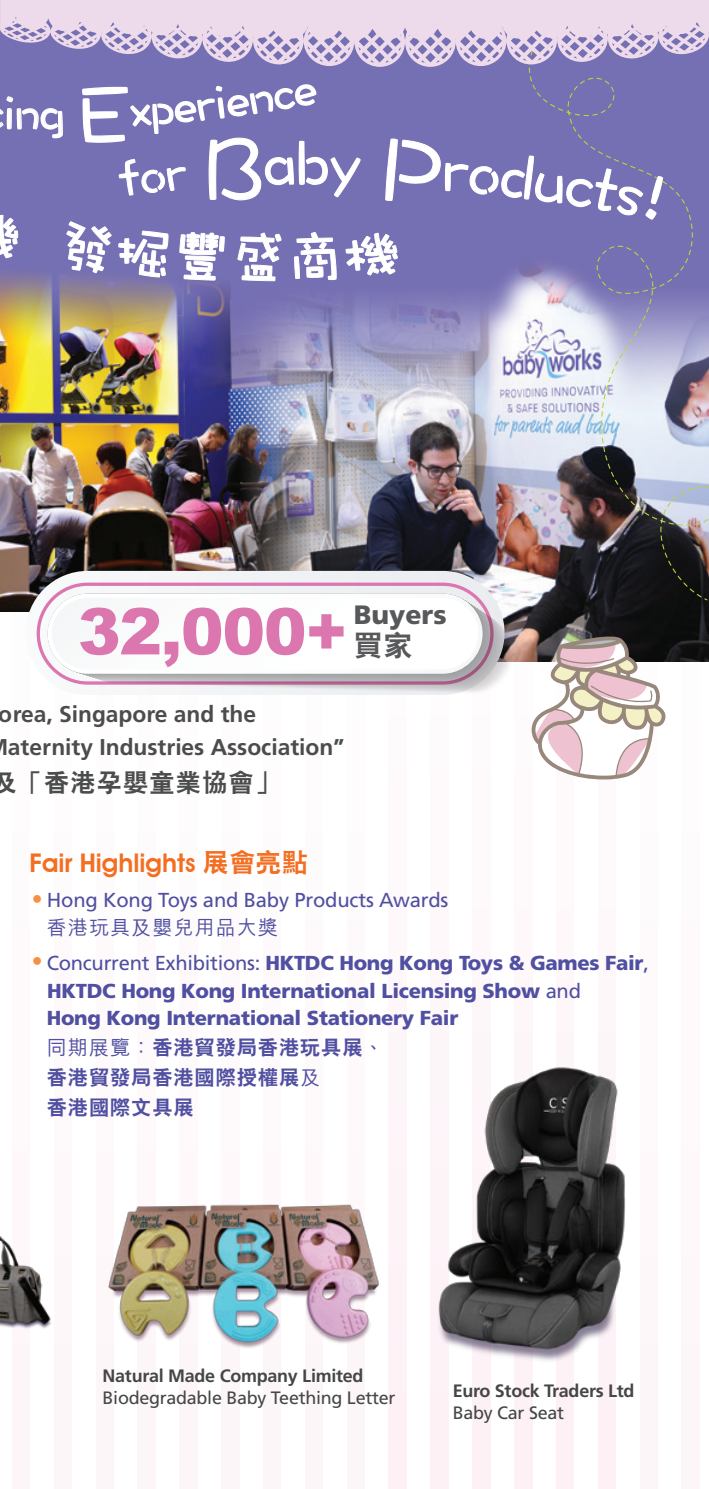
<style>
.page{position:relative;width:709px;height:1489px;background:#fff}
.page>*{position:absolute;margin:0;border:0;box-sizing:border-box;transform-origin:0 0}
.t1{font:900 64.25px "Arial";color:#db76af}
.t2{font:64.25px "DF Wa Wa TC W5";color:#fff}
.t3{font:59px "DF Wa Wa TC W5";color:#fff}
.t4{font:47.5px "DF Wa Wa TC W5";color:#fff}
.t5{font:800 28.75px "C Hei 2 HK";color:#57585a}
.t6{font:900 26.5px "Frutiger";color:#57585a}
.t7{font:600 25.75px "Avant Garde IT Cby BT";color:#f36e21}
.t8{font:800 25px "C Hei 2 HK";letter-spacing:.05em;color:#4b4c4d}
.t9{font:700 22.75px/32.5px "Frutiger";color:#4b4c4d}
.t10{font:900 20.25px/27.5px "Frutiger";letter-spacing:-.015em;color:#504fa1}
.t11{font:800 20.25px/30px "C Hei 2 HK";letter-spacing:.045em;color:#504fa1}
.t12{font:20.25px "Frutiger";letter-spacing:-.01em;color:#504fa1}
.t13{font:500 20.25px "M Hei HK";letter-spacing:.045em;color:#504fa1}
.t14{font:700 18px "Frutiger";letter-spacing:-.015em;color:#454647}
.t15{font:18px "Frutiger";letter-spacing:-.015em;color:#454647}
.s1{font-family:"C Hei 2 HK";font-weight:800}
.s2{font-family:"Avant Garde IT Cby BT";font-weight:600;font-size:26.25px;color:#f69044}
.s3{font-weight:400}
.s4{font-family:"M Hei HK";font-weight:500}
</style>
<div class="page">
<div style="left:0;top:0;width:709px;height:518px;background:#756fb3"></div>
<div style="left:12px;top:529px;width:18px;height:959px;background:#fefafb"></div>
<div style="left:54px;top:529px;width:18px;height:959px;background:#fef9fb"></div>
<div style="left:96px;top:529px;width:18px;height:959px;background:#fef9fb"></div>
<div style="left:138px;top:529px;width:17px;height:959px;background:#fefafb"></div>
<div style="left:180px;top:529px;width:17px;height:959px;background:#fefafb"></div>
<div style="left:221px;top:529px;width:18px;height:959px;background:#fefafb"></div>
<div style="left:263px;top:529px;width:18px;height:959px;background:#fefafb"></div>
<div style="left:305px;top:529px;width:18px;height:959px;background:#fefafb"></div>
<div style="left:347px;top:529px;width:17px;height:959px;background:#fefafb"></div>
<div style="left:389px;top:529px;width:17px;height:959px;background:#fdf6f9"></div>
<div style="left:431px;top:529px;width:17px;height:959px;background:#fef8fa"></div>
<div style="left:472px;top:529px;width:18px;height:959px;background:#fef8fa"></div>
<div style="left:514px;top:529px;width:18px;height:959px;background:#fef8fa"></div>
<div style="left:556px;top:529px;width:18px;height:959px;background:#fef8fa"></div>
<div style="left:598px;top:529px;width:17px;height:959px;background:#fef8fa"></div>
<div style="left:640px;top:529px;width:17px;height:959px;background:#fef9fb"></div>
<div style="left:682px;top:529px;width:17px;height:959px;background:#fef9fb"></div>
<img style="left:0;top:214px;width:154px;height:397px">
<img style="left:154px;top:269px;width:555px;height:392px">
<img style="left:529px;top:67px;width:180px;height:533px">
<svg style="left:1px;top:0;width:708px;height:67px;fill:#eddaea"></svg>
<svg style="left:0;top:0;width:1px;height:32px"></svg>
<svg style="left:526px;top:631px;width:141px;height:148px"></svg>
<div style="left:26px;top:571px;width:478px;height:124px;background:#f1f4f6;border-radius:62px"></div>
<svg style="left:37px;top:582px;width:456px;height:86px"></svg>
<svg style="left:50px;top:594px;width:465px;height:99px"></svg>
<div style="left:48px;top:593px;width:434px;height:80px;background:#fdfdfe;border-radius:40px"></div>
<img style="left:0;top:1236px;width:51px;height:93px">
<img style="left:108px;top:1194px;width:281px;height:170px">
<img style="left:430px;top:1067px;width:195px;height:319px">
<svg style="left:0;top:215px;width:18px;height:43px"></svg>
<svg style="left:237px;top:232px;width:45px;height:49px"></svg>
<svg style="left:63px;top:221px;width:106px;height:57px"></svg>
<svg style="left:179px;top:232px;width:46px;height:49px"></svg>
<svg style="left:294px;top:232px;width:43px;height:49px"></svg>
<svg style="left:345px;top:232px;width:53px;height:45px"></svg>
<svg style="left:0;top:96px;width:63px;height:43px"></svg>
<svg style="left:82px;top:84px;width:279px;height:117px"></svg>
<svg style="left:385px;top:138px;width:278px;height:82px"></svg>
<h3 class="t4" style="left:15px;top:86px;width:27px">n</h3>
<h1 class="t2" style="left:296px;top:126px;width:35px">b</h1>
<h2 class="t3" style="left:228px;top:222px;width:61px">盛</h2>
<h1 class="t1" style="left:78px;top:584px;width:271px">32,000+</h1>
<h3 class="t6" style="left:354px;top:598px;width:94px">Buyers</h3>
<h3 class="t5" style="left:354px;top:625px;width:60px">買家</h3>
<p class="t9" style="left:8px;top:698px;width:338px;text-indent:-9px">orea, Singapore and the aternity Industries Association”</p>
<p class="t8" style="left:-9px;top:766px;width:290px">及「香港孕嬰童業協會」</p>
<p class="t7" style="left:30px;top:847px;width:280px">Fair Highlights <span class="s1">展會亮點</span></p>
<p class="t12" style="left:30px;top:888px;width:420px"><span class="s2">•</span> Hong Kong Toys and Baby Products Awards</p>
<p class="t13" style="left:47px;top:912px;width:233px">香港玩具及嬰兒用品大獎</p>
<p class="t10" style="left:47px;top:948px;width:603px;text-indent:-17px"><span class="s2">•</span> <span class="s3">Concurrent Exhibitions:</span> HKTDC Hong Kong Toys &amp; Games Fair<span class="s3">,<br></span>HKTDC Hong Kong International Licensing Show <span class="s3">and<br></span>Hong Kong International Stationery Fair</p>
<p class="t11" style="left:47px;top:1032px;width:338px"><span class="s4">同期展覽：</span>香港貿發局香港玩具展<span class="s4">、</span>香港貿發局香港國際授權展<span class="s4">及<br></span>香港國際文具展</p>
<p class="t14" style="left:103px;top:1364px;width:262px">Natural Made Company Limited</p>
<p class="t15" style="left:103px;top:1387px;width:294px">Biodegradable Baby Teething Letter</p>
<p class="t14" style="left:453px;top:1379px;width:183px">Euro Stock Traders Ltd</p>
<p class="t15" style="left:453px;top:1402px;width:113px">Baby Car Seat</p>
</div>
